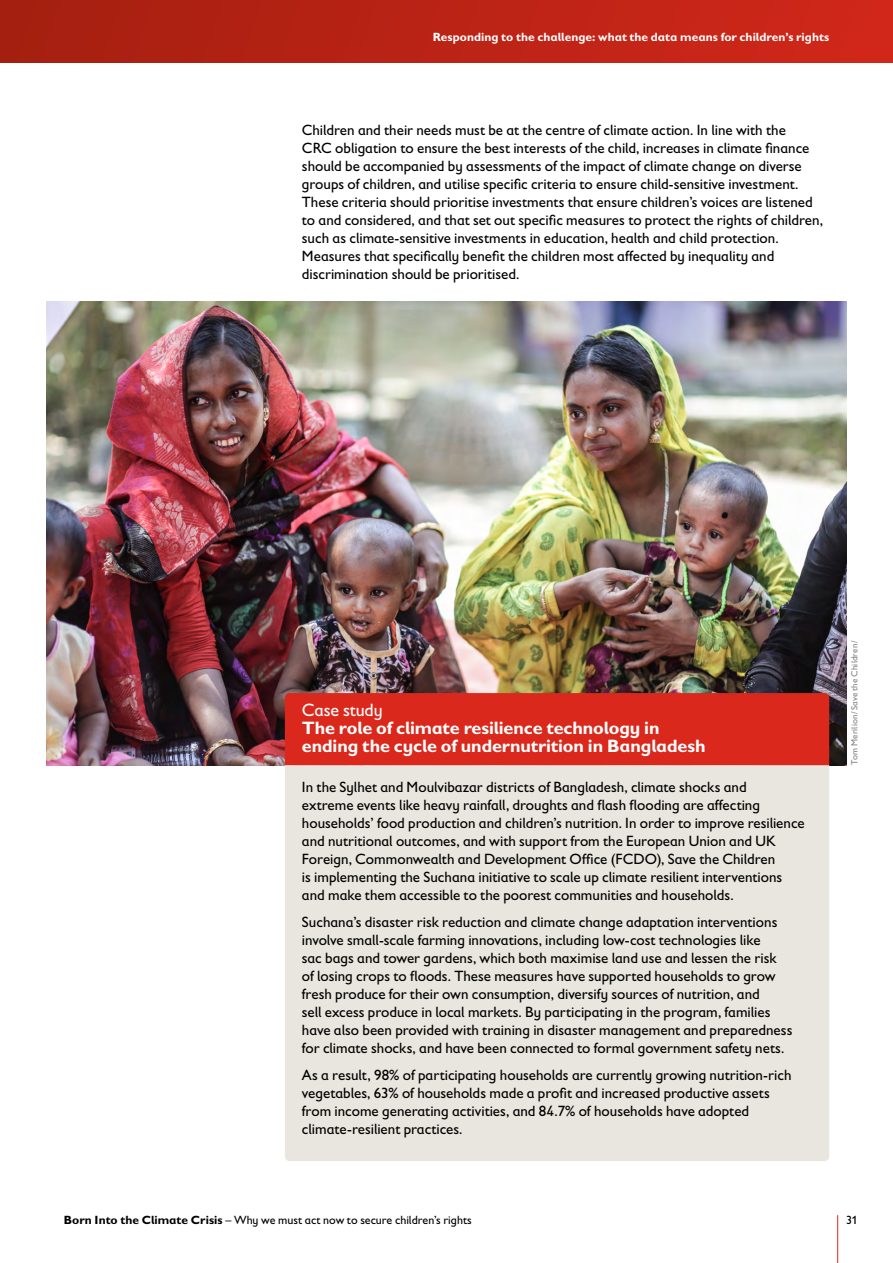
<style>
.page{position:relative;width:893px;height:1263px;background:#fff}
.page>*{position:absolute;margin:0;border:0;box-sizing:border-box;transform-origin:0 0}
.t1{font:700 18px/18px "Gill Sans Infant Std";letter-spacing:-.005em;color:#fff}
.t2{font:18px "Gill Sans Infant Std";letter-spacing:-.005em;color:#fff}
.t3{font:15px/18px "Gill Sans Infant Std";color:#000}
.t4{font:12px "Gill Sans Infant Std";color:#000}
.t5{font:700 12px "Gill Sans Infant Std";letter-spacing:.005em;color:#fff}
.t6{font:9px "Gill Sans Infant Std";letter-spacing:.015em;color:#808285}
.s1{font-weight:700}
</style>
<div class="page">
<div style="left:0;top:0;width:893px;height:594px;background:linear-gradient(to right,#a41f10,#d1271a)"></div>
<div style="left:0;top:63px;width:893px;height:702px;background:#fff"></div>
<img style="left:47px;top:302px;width:799px;height:463px">
<hr style="left:837px;top:1215px;width:1px;height:48px;background:#da291c">
<div style="left:285px;top:765px;width:544px;height:396px;background:#e8e6de"></div>
<div style="left:285px;top:693px;width:544px;height:72px;background:#da291c"></div>
<p class="t5" style="left:433px;top:29px;width:398px">Responding to the challenge: what the data means for children’s rights</p>
<p class="t3" style="left:302px;top:121px;width:523px">Children and their needs must be at the centre of climate action. In line with the<br>CRC obligation to ensure the best interests of the child, increases in climate finance should be accompanied by assessments of the impact of climate change on diverse groups of children, and utilise specific criteria to ensure child-sensitive investment.<br>These criteria should prioritise investments that ensure children’s voices are listened to and considered, and that set out specific measures to protect the rights of children, such as climate-sensitive investments in education, health and child protection.<br>Measures that specifically benefit the children most affected by inequality and discrimination should be prioritised.</p>
<p class="t2" style="left:302px;top:699px;width:82px">Case study</p>
<p class="t1" style="left:302px;top:718px;width:405px">The role of climate resilience technology in ending the cycle of undernutrition in Bangladesh</p>
<p class="t3" style="left:302px;top:778px;width:504px">In the Sylhet and Moulvibazar districts of Bangladesh, climate shocks and<br>extreme events like heavy rainfall, droughts and flash flooding are affecting households’ food production and children’s nutrition. In order to improve resilience and nutritional outcomes, and with support from the European Union and UK Foreign, Commonwealth and Development Office (FCDO), Save the Children<br>is implementing the Suchana initiative to scale up climate resilient interventions and make them accessible to the poorest communities and households.</p>
<p class="t3" style="left:302px;top:913px;width:492px">Suchana’s disaster risk reduction and climate change adaptation interventions involve small-scale farming innovations, including low-cost technologies like<br>sac bags and tower gardens, which both maximise land use and lessen the risk<br>of losing crops to floods. These measures have supported households to grow fresh produce for their own consumption, diversify sources of nutrition, and<br>sell excess produce in local markets. By participating in the program, families have also been provided with training in disaster management and preparedness for climate shocks, and have been connected to formal government safety nets.</p>
<p class="t3" style="left:302px;top:1066px;width:491px">As a result, 98% of participating households are currently growing nutrition-rich vegetables, 63% of households made a profit and increased productive assets from income generating activities, and 84.7% of households have adopted climate-resilient practices.</p>
<p class="t6" style="left:849px;top:765px;width:126px;rotate:-90deg">Tom Merilion/Save the Children/</p>
<p class="t4" style="left:64px;top:1213px;width:410px"><span class="s1">Born Into the Climate Crisis</span> – Why we must act now to secure children’s rights</p>
<p class="t4" style="left:846px;top:1213px;width:13px">31</p>
</div>
